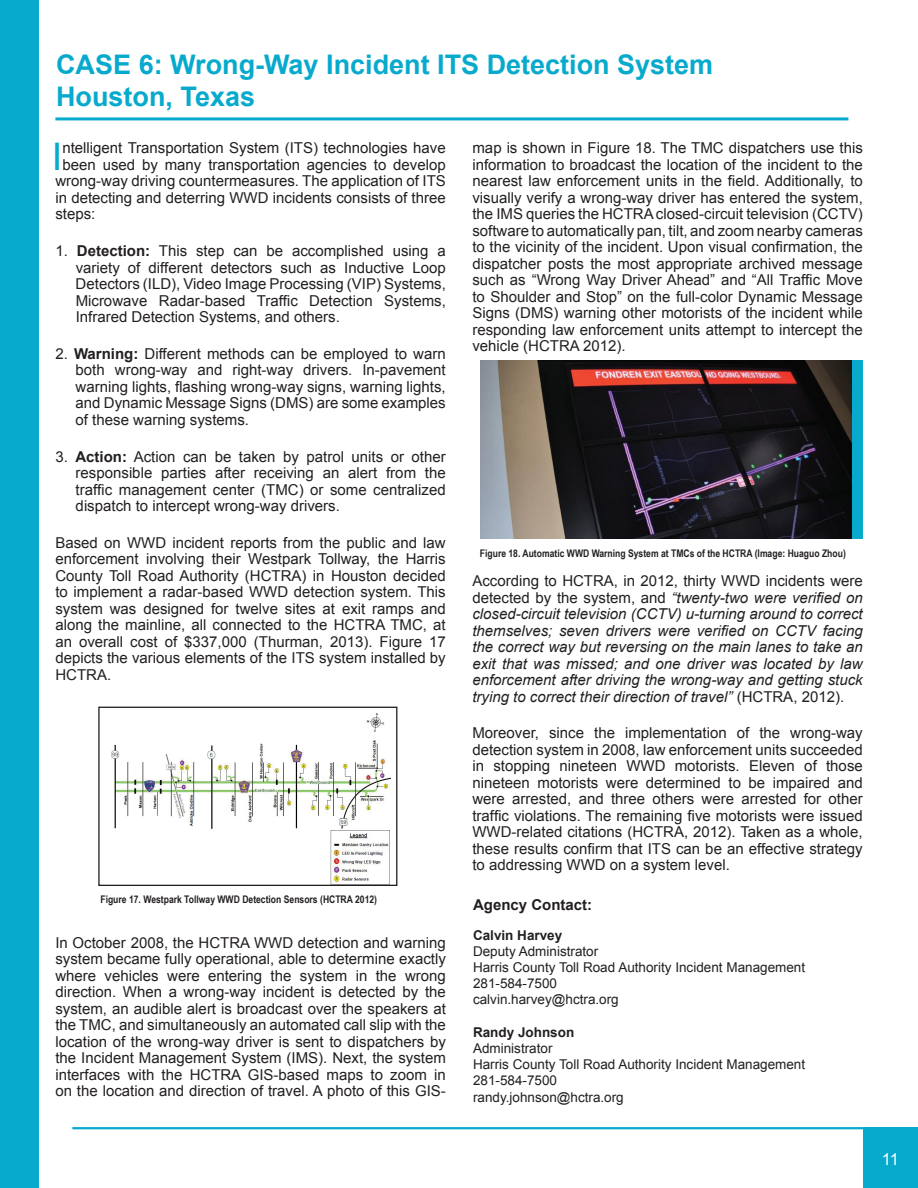
<style>
.page{position:relative;width:918px;height:1188px;background:#fff}
.page>*{position:absolute;margin:0;border:0;box-sizing:border-box;transform-origin:0 0}
.t1{font:38.1px "Arial";color:#07aacc}
.t2{font:700 27px/32.4px "Arial";color:#07aacc}
.t3{font:16.5px "Arial";color:#fff}
.t4{font:15px/16.5px "Arial";color:#231f20;text-align:justify}
.t5{font:italic 15px/16.5px "Arial";color:#231f20;text-align:justify}
.t6{font:700 15px "Arial";color:#231f20}
.t7{font:13.5px/16.2px "Arial";color:#231f20}
.t8{font:700 13.5px "Arial";color:#231f20}
.t9{font:700 10.5px "Arial Narrow";color:#231f20}
.s1{font-weight:700}
.s2{font-style:normal}
</style>
<div class="page">
<div style="left:0;top:0;width:39px;height:1188px;background:#07aacc"></div>
<div style="left:863px;top:1127px;width:55px;height:61px;background:#07aacc"></div>
<hr style="left:72px;top:1127px;width:846px;height:2px;background:#07aacc">
<hr style="left:55px;top:117px;width:793px;height:3px;background:#07aacc">
<img style="left:481px;top:361px;width:372px;height:178px">
<img style="left:111px;top:713px;width:279px;height:171px">
<div style="left:98px;top:707px;width:299px;height:179px;border:1px solid #231f20"></div>
<div style="left:853px;top:361px;width:10px;height:178px;background:#07aacc"></div>
<h2 class="t2" style="left:56px;top:49px;width:659px">CASE 6: Wrong-Way Incident ITS Detection System<br>Houston, Texas</h2>
<h1 class="t1" style="left:52px;top:132px;width:5px">I</h1>
<p class="t4" style="left:62px;top:140px;width:385px">ntelligent Transportation System (ITS) technologies have</p>
<p class="t4" style="left:472px;top:140px;width:392px">map is shown in Figure 18. The TMC dispatchers use this information to broadcast the location of the incident to the nearest law enforcement units in the field. Additionally, to visually verify a wrong-way driver has entered the system, the IMS queries the HCTRAclosed-circuit television (CCTV) software to automatically pan, tilt, and zoom nearby cameras to the vicinity of the incident. Upon visual confirmation, the dispatcher posts the most appropriate archived message such as “Wrong Way Driver Ahead” and “All Traffic Move to Shoulder and Stop” on the full-color Dynamic Message Signs (DMS) warning other motorists of the incident while responding law enforcement units attempt to intercept the vehicle (HCTRA 2012).</p>
<p class="t4" style="left:62px;top:157px;width:385px">been used by many transportation agencies to develop</p>
<p class="t4" style="left:55px;top:173px;width:392px">wrong-way driving countermeasures. The application of ITS</p>
<p class="t4" style="left:55px;top:190px;width:392px">in detecting and deterring WWD incidents consists of three</p>
<p class="t4" style="left:55px;top:206px;width:42px">steps:</p>
<p class="t4" style="left:76px;top:243px;width:372px;text-indent:-20px">1. <span class="s1">Detection:</span> This step can be accomplished using a variety of different detectors such as Inductive Loop Detectors (ILD), Video Image Processing (VIP) Systems, Microwave Radar-based Traffic Detection Systems, Infrared Detection Systems, and others.</p>
<p class="t4" style="left:76px;top:346px;width:372px;text-indent:-20px">2. <span class="s1">Warning:</span> Different methods can be employed to warn both wrong-way and right-way drivers. In-pavement warning lights, flashing wrong-way signs, warning lights, and Dynamic Message Signs (DMS) are some examples of these warning systems.</p>
<p class="t4" style="left:76px;top:448px;width:372px;text-indent:-20px">3. <span class="s1">Action:</span> Action can be taken by patrol units or other responsible parties after receiving an alert from the traffic management center (TMC) or some centralized dispatch to intercept wrong-way drivers.</p>
<p class="t4" style="left:55px;top:535px;width:392px">Based on WWD incident reports from the public and law enforcement involving their Westpark Tollway, the Harris County Toll Road Authority (HCTRA) in Houston decided to implement a radar-based WWD detection system. This system was designed for twelve sites at exit ramps and along the mainline, all connected to the HCTRA TMC, at an overall cost of $337,000 (Thurman, 2013). Figure 17 depicts the various elements of the ITS system installed by HCTRA.</p>
<p class="t9" style="left:480px;top:545px;width:367px">Figure 18. Automatic WWD Warning System at TMCs of the HCTRA (Image: Huaguo Zhou)</p>
<p class="t5" style="left:472px;top:573px;width:392px"><span class="s2">According to HCTRA, in 2012, thirty WWD incidents were detected by the system, and</span> “twenty-two were verified on closed-circuit television (CCTV) u-turning around to correct themselves; seven drivers were verified on CCTV facing the correct way but reversing on the main lanes to take an exit that was missed; and one driver was located by law enforcement after driving the wrong-way and getting stuck trying to correct their direction of travel” <span class="s2">(HCTRA, 2012).</span></p>
<p class="t4" style="left:472px;top:725px;width:392px">Moreover, since the implementation of the wrong-way detection system in 2008, law enforcement units succeeded in stopping nineteen WWD motorists. Eleven of those nineteen motorists were determined to be impaired and were arrested, and three others were arrested for other traffic violations. The remaining five motorists were issued WWD-related citations (HCTRA, 2012). Taken as a whole, these results confirm that ITS can be an effective strategy to addressing WWD on a system level.</p>
<p class="t9" style="left:100px;top:892px;width:278px">Figure 17. Westpark Tollway WWD Detection Sensors (HCTRA 2012)</p>
<p class="t4" style="left:55px;top:934px;width:392px">In October 2008, the HCTRA WWD detection and warning system became fully operational, able to determine exactly where vehicles were entering the system in the wrong direction. When a wrong-way incident is detected by the system, an audible alert is broadcast over the speakers at the TMC, and simultaneously an automated call slip with the location of the wrong-way driver is sent to dispatchers by the Incident Management System (IMS). Next, the system interfaces with the HCTRA GIS-based maps to zoom in on the location and direction of travel. A photo of this GIS-</p>
<p class="t6" style="left:473px;top:895px;width:121px">Agency Contact:</p>
<p class="t8" style="left:473px;top:926px;width:91px">Calvin Harvey</p>
<p class="t7" style="left:473px;top:943px;width:334px">Deputy Administrator<br>Harris County Toll Road Authority Incident Management<br>281-584-7500<br>calvin.harvey@hctra.org</p>
<p class="t8" style="left:473px;top:1023px;width:103px">Randy Johnson</p>
<p class="t7" style="left:473px;top:1040px;width:334px">Administrator<br>Harris County Toll Road Authority Incident Management<br>281-584-7500<br>randy.johnson@hctra.org</p>
<p class="t3" style="left:882px;top:1148px;width:19px">11</p>
</div>
